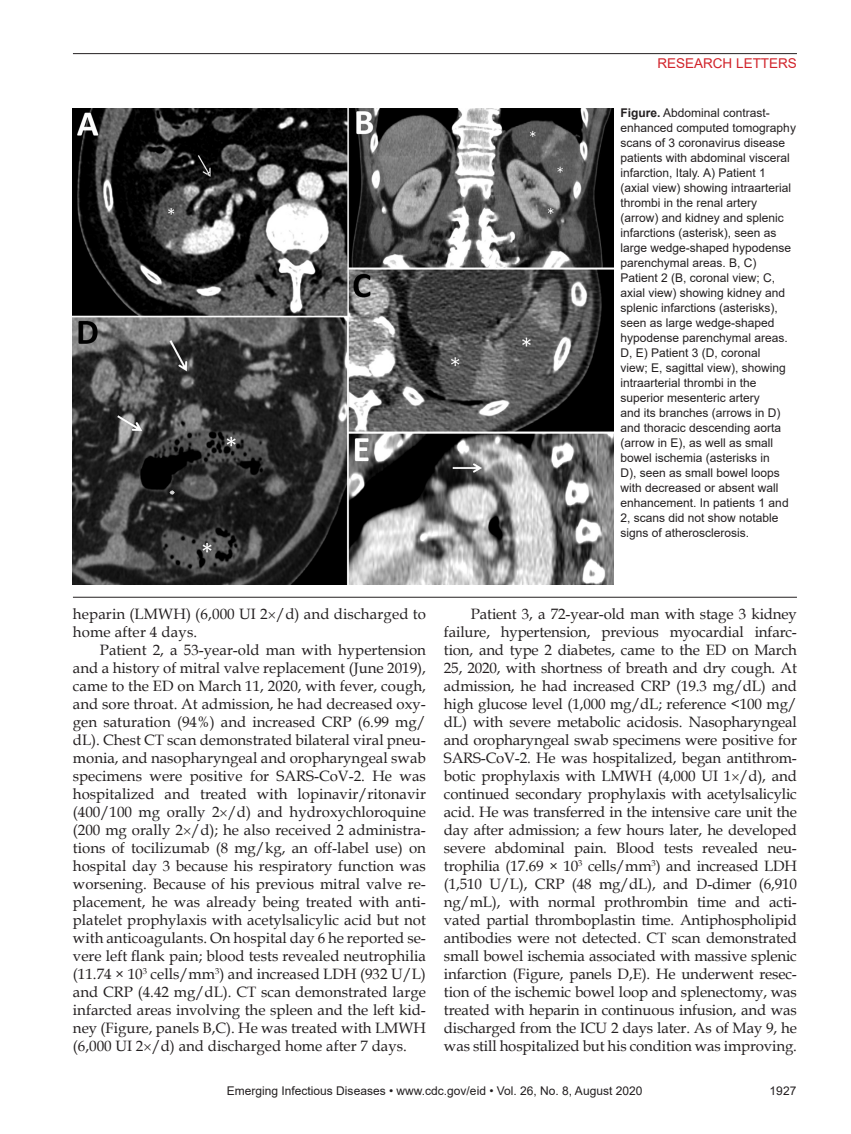
<style>
.page{position:relative;width:851px;height:1134px;background:#fff}
.page>*{position:absolute;margin:0;border:0;box-sizing:border-box;transform-origin:0 0}
.Body_Text{font:15px/18px "Book Antiqua";color:#231f20;text-align:justify}
.t1{font:13.5px "Arial";color:#d1232a}
.Figure_Legend{font:12px/15px "Arial";color:#231f20}
.s1{font-weight:700}
</style>
<div class="page">
<hr style="left:73px;top:53px;width:723px;height:1px;background:#231f20">
<img style="left:73px;top:108px;width:540px;height:477px">
<hr style="left:73px;top:597px;width:723px;height:1px;background:#231f20">
<p class="t1" style="left:657px;top:54px;width:141px">RESEARCH LETTERS</p>
<p class="Figure_Legend" style="left:620px;top:105px;width:177px"><span class="s1">Figure.</span> Abdominal contrast&shy;enhanced computed tomography scans of 3 coronavirus disease patients with abdominal visceral infarction, Italy. A) Patient 1 (axial view) showing intraarterial thrombi in the renal artery (arrow) and kidney and splenic infarctions (asterisk), seen as large wedge-shaped hypodense parenchymal areas. B, C)<br>Patient 2 (B, coronal view; C, axial view) showing kidney and splenic infarctions (asterisks), seen as large wedge-shaped hypodense parenchymal areas.<br>D, E) Patient 3 (D, coronal<br>view; E, sagittal view), showing intraarterial thrombi in the superior mesenteric artery<br>and its branches (arrows in D) and thoracic descending aorta (arrow in E), as well as small bowel ischemia (asterisks in<br>D), seen as small bowel loops with decreased or absent wall enhancement. In patients 1 and<br>2, scans did not show notable signs of atherosclerosis.</p>
<p class="Body_Text" style="left:73px;top:605px;width:354px">heparin (LMWH) (6,000 UI 2 /d) and discharged to home after 4 days.</p>
<p class="Body_Text" style="left:73px;top:641px;width:354px;text-indent:27px">Patient 2, a 53-year-old man with hypertension and a history of mitral valve replacement (June 2019), came to the ED on March 11, 2020, with fever, cough, and sore throat. At admission, he had decreased oxy&shy;gen saturation (94%) and increased CRP (6.99 mg/ dL). Chest CT scan demonstrated bilateral viral pneu&shy;monia, and nasopharyngeal and oropharyngeal swab specimens were positive for SARS-CoV-2. He was hospitalized and treated with lopinavir/ritonavir (400/100 mg orally 2 /d) and hydroxychloroquine (200 mg orally 2 /d); he also received 2 administra&shy;tions of tocilizumab (8 mg/kg, an off-label use) on hospital day 3 because his respiratory function was worsening. Because of his previous mitral valve re&shy;placement, he was already being treated with anti&shy;platelet prophylaxis with acetylsalicylic acid but not with anticoagulants. On hospital day 6 he reported se&shy;vere left flank pain; blood tests revealed neutrophilia (11.74 × 10<sup>3</sup> cells/mm<sup>3</sup>) and increased LDH (932 U/L) and CRP (4.42 mg/dL). CT scan demonstrated large infarcted areas involving the spleen and the left kid&shy;ney (Figure, panels B,C). He was treated with LMWH (6,000 UI 2 /d) and discharged home after 7 days.</p>
<p class="Body_Text" style="left:444px;top:605px;width:354px;text-indent:27px">Patient 3, a 72-year-old man with stage 3 kidney failure, hypertension, previous myocardial infarc&shy;tion, and type 2 diabetes, came to the ED on March 25, 2020, with shortness of breath and dry cough. At admission, he had increased CRP (19.3 mg/dL) and high glucose level (1,000 mg/dL; reference &lt;100 mg/ dL) with severe metabolic acidosis. Nasopharyngeal and oropharyngeal swab specimens were positive for SARS-CoV-2. He was hospitalized, began antithrom&shy;botic prophylaxis with LMWH (4,000 UI 1 /d), and continued secondary prophylaxis with acetylsalicylic acid. He was transferred in the intensive care unit the day after admission; a few hours later, he developed severe abdominal pain. Blood tests revealed neu&shy;trophilia (17.69 × 10<sup>3</sup> cells/mm<sup>3</sup>) and increased LDH (1,510 U/L), CRP (48 mg/dL), and D-dimer (6,910 ng/mL), with normal prothrombin time and acti&shy;vated partial thromboplastin time. Antiphospholipid antibodies were not detected. CT scan demonstrated small bowel ischemia associated with massive splenic infarction (Figure, panels D,E). He underwent resec&shy;tion of the ischemic bowel loop and splenectomy, was treated with heparin in continuous infusion, and was discharged from the ICU 2 days later. As of May 9, he was still hospitalized but his condition was improving.</p>
<p class="Figure_Legend" style="left:227px;top:1084px;width:417px">Emerging Infectious Diseases • www.cdc.gov/eid • Vol. 26, No. 8, August 2020</p>
<p class="Figure_Legend" style="left:769px;top:1084px;width:28px">1927</p>
</div>
